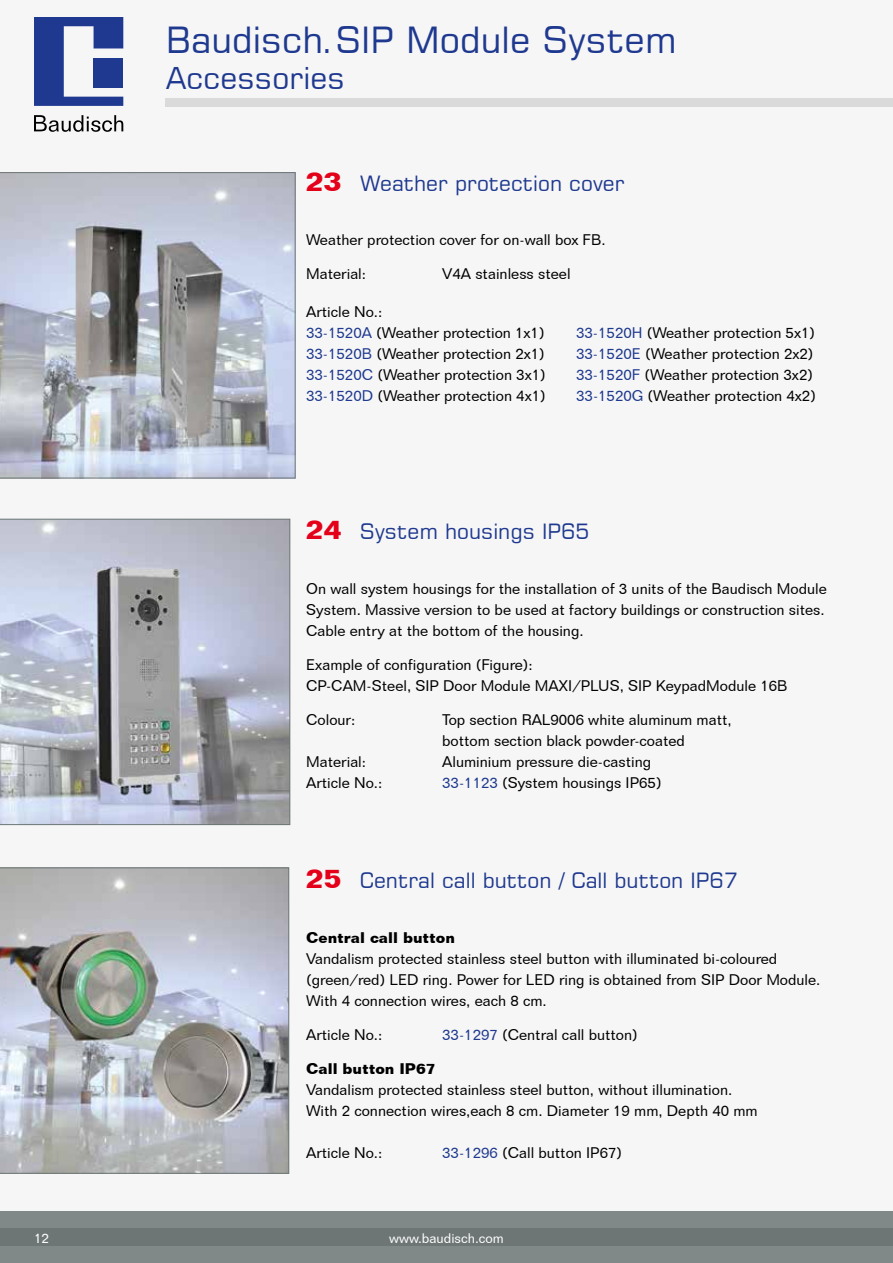
<style>
.page{position:relative;width:893px;height:1263px;background:#f6f6f6}
.page>*{position:absolute;margin:0;border:0;box-sizing:border-box;transform-origin:0 0}
.t1{font:36px "Square 721 BT";color:#1e398f}
.t2{font:30px "Square 721 BT";color:#1e398f}
.t3{font:21px "Square 721 BT";color:#1e398f}
.t4{font:15px/21px "Folio BT";color:#000}
.t5{font:700 15px "Folio BT";color:#000}
.t6{font:13.5px "Folio BT";color:#fff}
.s1{font-family:"Folio BT";font-weight:700;font-size:27px;color:#e30018}
.s2{color:#1e398f}
</style>
<div class="page">
<div style="left:0;top:1212px;width:893px;height:51px;background:#808888"></div>
<div style="left:0;top:1229px;width:893px;height:17px;background:#6d7675"></div>
<div style="left:166px;top:98px;width:727px;height:8px;background:#dadada"></div>
<svg style="left:34px;top:17px;width:89px;height:89px"></svg>
<div style="left:94px;top:58px;width:29px;height:29px;background:#1e398f"></div>
<svg style="left:34px;top:115px;width:89px;height:17px"></svg>
<svg style="left:0;top:867px;width:289px;height:307px;background:#aeb2b6"></svg>
<svg style="left:0;top:519px;width:290px;height:306px;background:#acafba"></svg>
<svg style="left:0;top:172px;width:296px;height:306px;background:#aeb3bd"></svg>
<h1 class="t1" style="left:166px;top:18px;width:512px">Baudisch.SIP Module System</h1>
<h2 class="t2" style="left:166px;top:60px;width:181px">Accessories</h2>
<h3 class="t3" style="left:306px;top:170px;width:320px"><span class="s1">23</span> Weather protection cover</h3>
<p class="t4" style="left:306px;top:229px;width:301px">Weather protection cover for on-wall box FB.</p>
<p class="t4" style="left:306px;top:263px;width:61px">Material:</p>
<p class="t4" style="left:442px;top:263px;width:130px">V4A stainless steel</p>
<p class="t4" style="left:306px;top:301px;width:240px">Article No.:<br><span class="s2">33-1520A</span> (Weather protection 1x1)</p>
<p class="t4" style="left:576px;top:322px;width:240px"><span class="s2">33-1520H</span> (Weather protection 5x1)</p>
<p class="t4" style="left:306px;top:343px;width:240px"><span class="s2">33-1520B</span> (Weather protection 2x1)</p>
<p class="t4" style="left:576px;top:343px;width:239px"><span class="s2">33-1520E</span> (Weather protection 2x2)</p>
<p class="t4" style="left:306px;top:364px;width:241px"><span class="s2">33-1520C</span> (Weather protection 3x1)</p>
<p class="t4" style="left:576px;top:364px;width:238px"><span class="s2">33-1520F</span> (Weather protection 3x2)</p>
<p class="t4" style="left:306px;top:385px;width:241px"><span class="s2">33-1520D</span> (Weather protection 4x1)</p>
<p class="t4" style="left:576px;top:385px;width:241px"><span class="s2">33-1520G</span> (Weather protection 4x2)</p>
<h3 class="t3" style="left:306px;top:518px;width:285px"><span class="s1">24</span> System housings IP65</h3>
<p class="t4" style="left:306px;top:578px;width:522px">On wall system housings for the installation of 3 units of the Baudisch Module<br>System. Massive version to be used at factory buildings or construction sites.<br>Cable entry at the bottom of the housing.</p>
<p class="t4" style="left:306px;top:654px;width:483px">Example of configuration (Figure):<br>CP-CAM-Steel, SIP Door Module MAXI/PLUS, SIP KeypadModule 16B</p>
<p class="t4" style="left:306px;top:708px;width:51px">Colour:</p>
<p class="t4" style="left:442px;top:708px;width:291px">Top section RAL9006 white aluminum matt, bottom section black powder-coated</p>
<p class="t4" style="left:306px;top:750px;width:61px">Material:</p>
<p class="t4" style="left:442px;top:750px;width:210px">Aluminium pressure die-casting</p>
<p class="t4" style="left:306px;top:771px;width:78px">Article No.:</p>
<p class="t4" style="left:442px;top:771px;width:221px"><span class="s2">33-1123</span> (System housings IP65)</p>
<h3 class="t3" style="left:306px;top:867px;width:433px"><span class="s1">25</span> Central call button / Call button IP67</h3>
<p class="t5" style="left:306px;top:929px;width:150px">Central call button</p>
<p class="t4" style="left:306px;top:948px;width:516px">Vandalism protected stainless steel button with illuminated bi-coloured (green/red) LED ring. Power for LED ring is obtained from SIP Door Module.<br>With 4 connection wires, each 8 cm.</p>
<p class="t4" style="left:306px;top:1024px;width:78px">Article No.:</p>
<p class="t4" style="left:442px;top:1024px;width:197px"><span class="s2">33-1297</span> (Central call button)</p>
<p class="t5" style="left:306px;top:1059px;width:131px">Call button IP67</p>
<p class="t4" style="left:306px;top:1079px;width:453px">Vandalism protected stainless steel button, without illumination.<br>With 2 connection wires,each 8 cm. Diameter 19 mm, Depth 40 mm</p>
<p class="t4" style="left:306px;top:1142px;width:78px">Article No.:</p>
<p class="t4" style="left:442px;top:1142px;width:182px"><span class="s2">33-1296</span> (Call button IP67)</p>
<p class="t6" style="left:34px;top:1229px;width:17px">12</p>
<p class="t6" style="left:389px;top:1229px;width:116px">www.baudisch.com</p>
</div>
